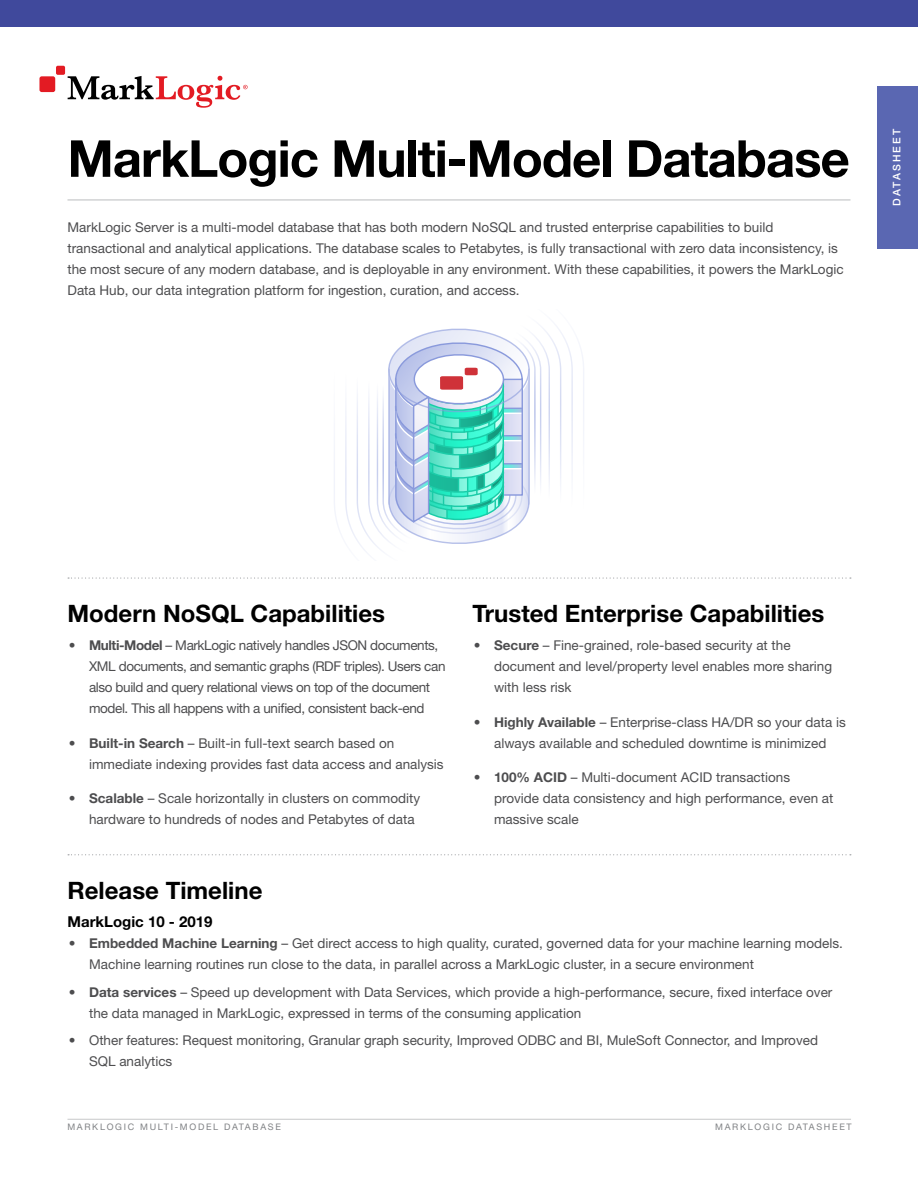
<style>
.page{position:relative;width:918px;height:1188px;background:#fff}
.page>*{position:absolute;margin:0;border:0;box-sizing:border-box;transform-origin:0 0}
.t1{font:700 51px "Helvetica Neue LT Pro";letter-spacing:-.02em;color:#000}
.t2{font:700 24px "Helvetica Neue LT Pro";color:#000}
.t3{font:700 15px "Helvetica Neue LT Pro";color:#000}
.t4{font:13.5px/21px "Helvetica Neue LT Pro";color:#4d4d4f}
.t5{font:13.5px/21px "Helvetica Neue LT Pro";letter-spacing:-.03em;color:#4d4d4f}
.t6{font:500 10.5px "Helvetica Neue LT Pro";letter-spacing:.2em;color:#fff}
.t7{font:9px "Helvetica Neue LT Pro";letter-spacing:.19em;color:#808285}
.s1{font-weight:700}
</style>
<div class="page">
<hr style="left:68px;top:1119px;width:783px;height:1px;background:#c7c8ca">
<hr style="left:68px;top:199px;width:782px;height:2px;background:#d1d3d4">
<svg style="left:68px;top:577px;width:783px;height:2px"></svg>
<svg style="left:68px;top:854px;width:783px;height:1px"></svg>
<svg style="left:345px;top:332px;width:228px;height:208px"></svg>
<svg style="left:357px;top:327px;width:204px;height:226px"></svg>
<svg style="left:368px;top:327px;width:182px;height:226px"></svg>
<svg style="left:377px;top:327px;width:164px;height:226px"></svg>
<div style="left:39px;top:76px;width:16px;height:16px;background:#e31b23;border-radius:2px"></div>
<div style="left:56px;top:66px;width:9px;height:9px;background:#e31b23;border-radius:2px"></div>
<svg style="left:68px;top:76px;width:180px;height:32px"></svg>
<div style="left:0;top:0;width:918px;height:27px;background:#40499c"></div>
<div style="left:878px;top:86px;width:40px;height:162px;background:#5a67b2"></div>
<h1 class="t1" style="left:68px;top:126px;width:784px">MarkLogic Multi-Model Database</h1>
<p class="t4" style="left:68px;top:217px;width:778px">MarkLogic Server is a multi-model database that has both modern NoSQL and trusted enterprise capabilities to build transactional and analytical applications. The database scales to Petabytes, is fully transactional with zero data inconsistency, is the most secure of any modern database, and is deployable in any environment. With these capabilities, it powers the MarkLogic Data H ub, our data integration platform for ingestion, curation, and access.</p>
<p class="t6" style="left:891px;top:206px;width:78px;rotate:-90deg">Datasheet</p>
<h2 class="t2" style="left:68px;top:599px;width:319px">Modern NoSQL Capabilities</h2>
<p class="t5" style="left:89px;top:634px;width:358px;text-indent:-20px">• <span class="s1">Multi-Model</span> – MarkLogic natively handles JSON documents, XML documents, and semantic graphs (RDF triples). Users can also build and query relational views on top of the document model. This all happens with a unified, consistent back-end</p>
<p class="t4" style="left:89px;top:732px;width:356px;text-indent:-20px">• <span class="s1">Built-in Search</span> – Built-in full-text search based on immediate indexing provides fast data access and analysis</p>
<p class="t4" style="left:89px;top:787px;width:333px;text-indent:-20px">• <span class="s1">Scalable</span> – Scale horizontally in clusters on commodity hardware to hundreds of nodes and Petabytes of data</p>
<h2 class="t2" style="left:472px;top:599px;width:353px">Trusted Enterprise Capabilities</h2>
<p class="t4" style="left:494px;top:634px;width:340px;text-indent:-20px">• <span class="s1">Secure</span> – Fine-grained, role-based security at the document and level/property level enables more sharing with less risk</p>
<p class="t4" style="left:474px;top:711px;width:373px;text-align:center">• <span class="s1">Highly Available</span> – Enterprise-class HA/DR so your data is always available and scheduled downtime is minimized</p>
<p class="t4" style="left:494px;top:766px;width:341px;text-indent:-20px">• <span class="s1">100% ACID</span> – Multi-document ACI D transactions provide data consistency and high performance, even at massive scale</p>
<h2 class="t2" style="left:68px;top:875px;width:196px">Release Timeline</h2>
<p class="t3" style="left:68px;top:912px;width:147px">MarkLogic 10 - 2019</p>
<p class="t4" style="left:89px;top:932px;width:755px;text-indent:-20px">• <span class="s1">Embedded Machine Learning</span> – Get direct access to high quality, curated, governed data for your machine learning models.<br>Machine learning routines run close to the data, in parallel across a MarkLogic cluster, in a secure environment</p>
<p class="t4" style="left:89px;top:981px;width:745px;text-indent:-20px">• <span class="s1">Data services</span> – Speed up development with Data Services, which provide a high-performance, secure, fixed interface over the data managed in MarkLogic, expressed in terms of the consuming application</p>
<p class="t4" style="left:89px;top:1030px;width:730px;text-indent:-20px">• Other features: Request monitoring, Granular graph security, I mproved ODBC and BI , MuleSoft Connector, and I mproved<br>SQL analytics</p>
<p class="t7" style="left:67px;top:1121px;width:215px">MarkLogic Multi-Mod el Database</p>
<p class="t7" style="left:715px;top:1121px;width:138px">Marklogic Datasheet</p>
</div>
